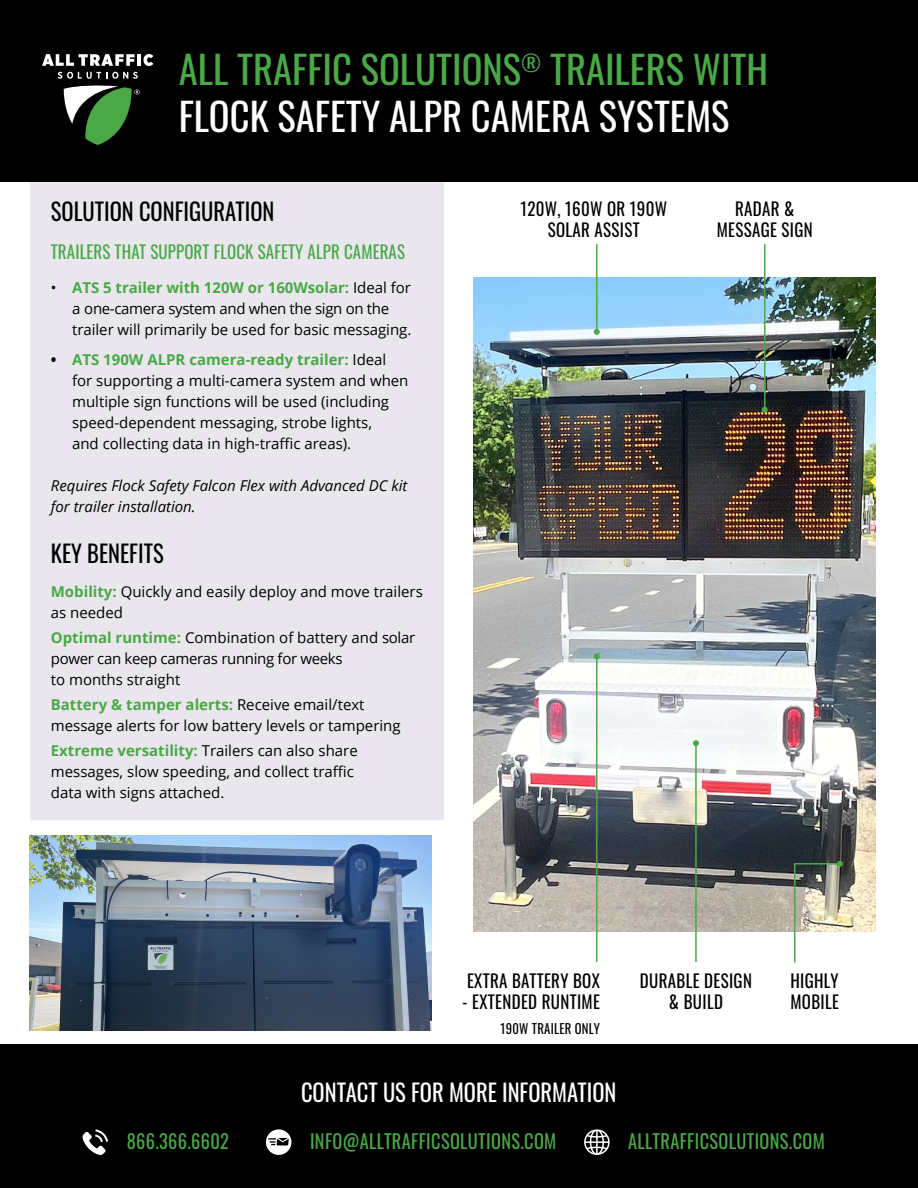
<style>
.page{position:relative;width:918px;height:1188px;background:#fff}
.page>*{position:absolute;margin:0;border:0;box-sizing:border-box;transform-origin:0 0}
.t1{font:38.55px/47px "Oswald";color:#4aa847}
.t2{font:24px "Oswald";color:#000;scale:.94 1}
.t3{font:24px "Oswald";color:#fff;scale:.94 1}
.t4{font:19.5px "Oswald";letter-spacing:.02em;color:#4aa847;scale:.94 1}
.t5{font:18px/21px "Oswald";letter-spacing:.02em;color:#000;text-align:center;scale:.94 1}
.t6{font:18px "Oswald";letter-spacing:.01em;color:#4aa847;scale:.94 1}
.t7{font:15px/21px "Open Sans";color:#000}
.t8{font:italic 15px/21px "Open Sans";color:#000}
.t9{font:13.5px "Oswald";letter-spacing:.02em;color:#000;scale:.94 1}
.s1{color:#fff}
.s2{font-weight:700;color:#4aa847}
.s3{font-weight:700}
</style>
<div class="page">
<div style="left:0;top:1045px;width:918px;height:143px;background:#000"></div>
<img style="left:474px;top:278px;width:401px;height:654px">
<hr style="left:596px;top:244px;width:2px;height:88px;background:#4aa847">
<svg style="left:594px;top:329px;width:6px;height:6px"></svg>
<svg style="left:793px;top:861px;width:50px;height:102px"></svg>
<hr style="left:764px;top:244px;width:2px;height:166px;background:#4aa847">
<svg style="left:762px;top:407px;width:6px;height:6px"></svg>
<hr style="left:596px;top:656px;width:2px;height:305px;background:#4aa847">
<svg style="left:594px;top:653px;width:6px;height:6px"></svg>
<hr style="left:695px;top:743px;width:2px;height:218px;background:#4aa847">
<svg style="left:693px;top:740px;width:6px;height:6px"></svg>
<div style="left:30px;top:165px;width:414px;height:655px;background:#e9e7ed"></div>
<img style="left:30px;top:836px;width:402px;height:194px">
<svg style="left:82px;top:1129px;width:26px;height:26px"></svg>
<svg style="left:266px;top:1129px;width:25px;height:26px"></svg>
<svg style="left:584px;top:1129px;width:26px;height:26px"></svg>
<div style="left:0;top:0;width:918px;height:181px;background:#000"></div>
<svg style="left:58px;top:72px;width:80px;height:7px"></svg>
<svg style="left:42px;top:54px;width:111px;height:12px"></svg>
<svg style="left:64px;top:85px;width:76px;height:60px"></svg>
<h1 class="t1" style="left:179px;top:42px;width:591px">ALL TRAFFIC SOLUTIONS<sup>®</sup> TRAILERS WITH<br><span class="s1">FLOCK SAFETY ALPR CAMERA SYSTEMS</span></h1>
<h2 class="t2" style="left:51px;top:190px;width:239px">SOLUTION CONFIGURATION</h2>
<p class="t6" style="left:51px;top:236px;width:378px">TRAILERS THAT SUPPORT FLOCK SAFETY ALPR CAMERAS</p>
<p class="t7" style="left:72px;top:277px;width:341px;text-indent:-21px">• <span class="s2">ATS 5 trailer with 120W or 160Wsolar:</span> Ideal for a one-camera system and when the sign on the trailer will primarily be used for basic messaging.</p>
<p class="t7" style="left:72px;top:348px;width:338px;text-indent:-21px"><span class="s3">•</span> <span class="s2">ATS 190W ALPR camera-ready trailer:</span> Ideal for supporting a multi-camera system and when multiple sign functions will be used (including speed-dependent messaging, strobe lights,<br>and collecting data in high-traffic areas).</p>
<p class="t8" style="left:51px;top:474px;width:358px">Requires Flock Safety Falcon Flex with Advanced DC kit for trailer installation.</p>
<h2 class="t2" style="left:51px;top:532px;width:122px">KEY BENEFITS</h2>
<p class="t7" style="left:51px;top:580px;width:374px"><span class="s2">Mobility:</span> Quickly and easily deploy and move trailers as needed</p>
<p class="t7" style="left:51px;top:627px;width:366px"><span class="s2">Optimal runtime:</span> Combination of battery and solar power can keep cameras running for weeks<br>to months straight</p>
<p class="t7" style="left:51px;top:694px;width:351px"><span class="s2">Battery &amp; tamper alerts:</span> Receive email/text message alerts for low battery levels or tampering</p>
<p class="t7" style="left:51px;top:740px;width:308px"><span class="s2">Extreme versatility:</span> Trailers can also share messages, slow speeding, and collect traffic data with signs attached.</p>
<p class="t5" style="left:520px;top:197px;width:158px">120W, 160W OR 190W<br>SOLAR ASSIST</p>
<p class="t5" style="left:717px;top:197px;width:104px">RADAR &amp;<br>MESSAGE SIGN</p>
<p class="t5" style="left:467px;top:968px;width:143px">EXTRA BATTERY BOX</p>
<p class="t5" style="left:462px;top:989px;width:148px">- EXTENDED RUNTIME</p>
<p class="t9" style="left:501px;top:1017px;width:107px">190W TRAILER ONLY</p>
<p class="t5" style="left:640px;top:968px;width:121px">DURABLE DESIGN &amp; BUILD</p>
<p class="t5" style="left:790px;top:968px;width:53px;text-align:left">HIGHLY<br>MOBILE</p>
<h2 class="t3" style="left:301px;top:1071px;width:337px">CONTACT US FOR MORE INFORMATION</h2>
<h3 class="t4" style="left:127px;top:1124px;width:110px">866.366.6602</h3>
<h3 class="t4" style="left:310px;top:1124px;width:264px">INFO@ALLTRAFFICSOLUTIONS.COM</h3>
<h3 class="t4" style="left:628px;top:1124px;width:211px">ALLTRAFFICSOLUTIONS.COM</h3>
</div>
